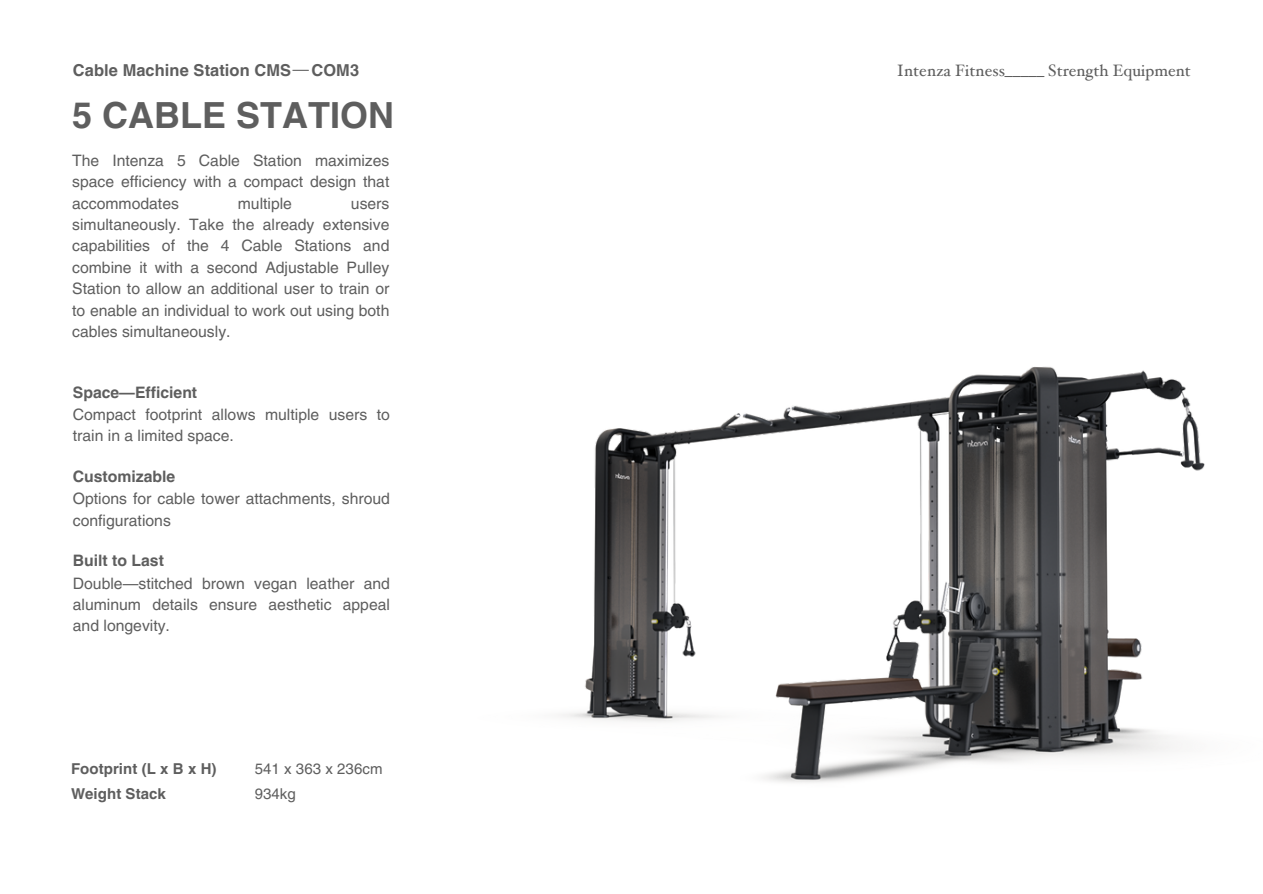
<style>
.page{position:relative;width:1263px;height:894px;background:#fff}
.page>*{position:absolute;margin:0;border:0;box-sizing:border-box;transform-origin:0 0}
.t1{font:700 36px "Helvetica LT Pro";color:#5e5e5e}
.t2{font:16.5px "Hoefler Text";color:#5e5e5e}
.t3{font:700 16.5px "Helvetica LT Pro";letter-spacing:.005em;color:#5e5e5e}
.t4{font:15.75px/21.3px "Helvetica LT Pro";color:#5e5e5e;text-align:justify}
.t5{font:700 15.75px "Helvetica LT Pro";color:#5e5e5e}
.t6{font:700 15px "Helvetica LT Pro";letter-spacing:.005em;color:#5e5e5e}
.t7{font:15px "Helvetica LT Pro";letter-spacing:.005em;color:#5e5e5e}
.s1{font-family:"Hoefler Text";font-weight:400}
</style>
<div class="page">
<img style="left:561px;top:366px;width:644px;height:417px">
<p class="t3" style="left:73px;top:64px;width:288px">Cable Machine Station CMS<span class="s1">—</span> COM3</p>
<p class="t1" style="left:72px;top:102px;width:323px">5 CABLE STATION</p>
<p class="t4" style="left:72px;top:151px;width:319px">The Intenza 5 Cable Station maximizes space efficiency with a compact design that accommodates</p>
<p class="t4" style="left:238px;top:194px;width:56px">multiple</p>
<p class="t4" style="left:72px;top:194px;width:319px;text-indent:279px">users simultaneously. Take the already extensive capabilities of the 4 Cable Stations and combine it with a second Adjustable Pulley Station to allow an additional user to train or to enable an individual to work out using both cables simultaneously.</p>
<p class="t5" style="left:73px;top:386px;width:126px">Space—Efficient</p>
<p class="t4" style="left:73px;top:405px;width:319px">Compact footprint allows multiple users to train in a limited space.</p>
<p class="t5" style="left:73px;top:470px;width:104px">Customizable</p>
<p class="t4" style="left:73px;top:489px;width:319px">Options for cable tower attachments, shroud configurations</p>
<p class="t5" style="left:73px;top:555px;width:93px">Built to Last</p>
<p class="t4" style="left:73px;top:574px;width:319px">Double—stitched brown vegan leather and aluminum details ensure aesthetic appeal and longevity.</p>
<p class="t6" style="left:71px;top:763px;width:147px">Footprint (L x B x H)</p>
<p class="t7" style="left:255px;top:763px;width:129px">541 x 363 x 236cm</p>
<p class="t6" style="left:71px;top:787px;width:96px">Weight Stack</p>
<p class="t7" style="left:255px;top:787px;width:43px">934kg</p>
<p class="t2" style="left:897px;top:64px;width:296px">Intenza Fitness_____ Strength Equipment</p>
</div>
